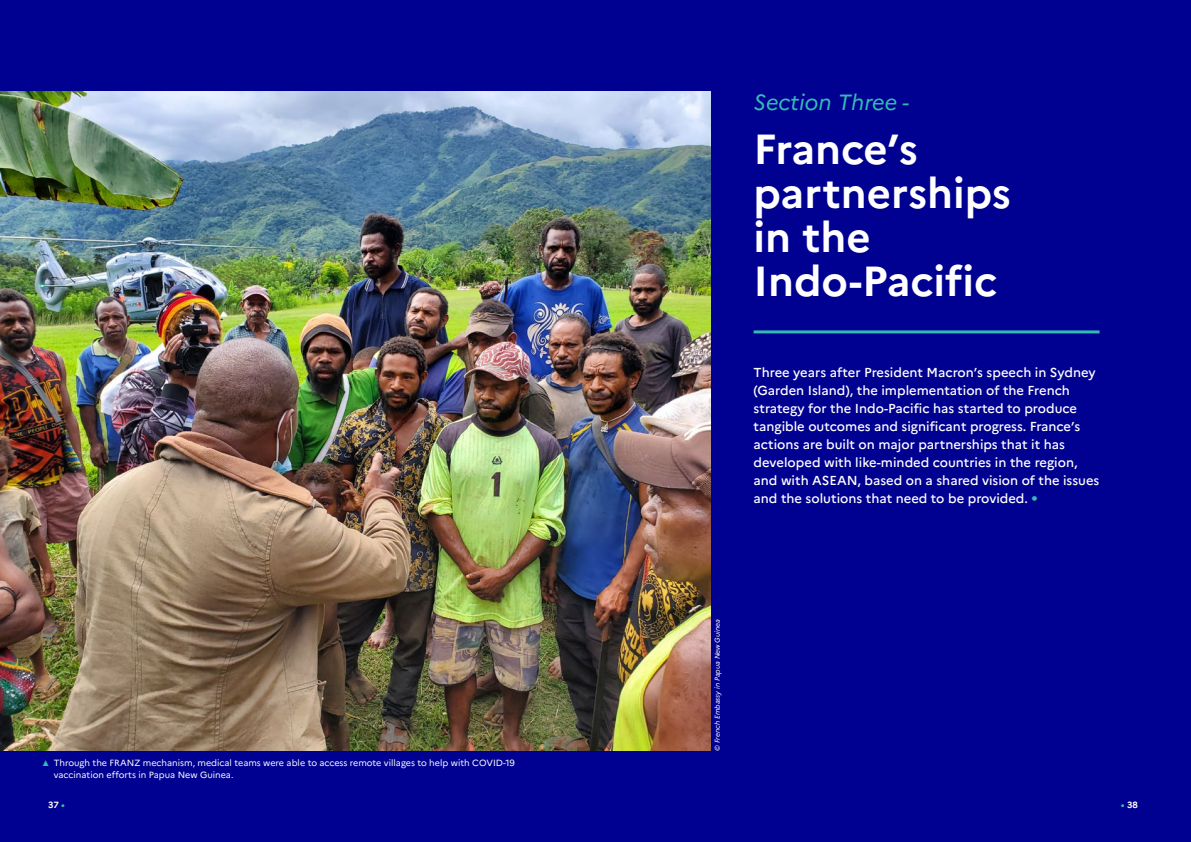
<style>
.page{position:relative;width:1191px;height:842px;background:#000091}
.page>*{position:absolute;margin:0;border:0;box-sizing:border-box;transform-origin:0 0}
.H2_pages_inter{font:700 42px/44px "Marianne";color:#fff}
.H2_pages_inter-2{font:italic 22px "Marianne";color:#34bab5}
.Intro_page_inter{font:500 13px/18px "Marianne";color:#fff}
.Légende_photo{font:9px/12.5px "Marianne";color:#fff}
.t1{font:700 9px "Marianne";color:#fff}
.Crédit_photo{font:italic 7px "Marianne";color:#fff}
.s1{font-family:"Spectral";font-weight:800;color:#34bab5}
.s2{font-weight:800;color:#34bab5}
.s3{color:#34bab5}
</style>
<div class="page">
<img style="left:0;top:92px;width:710px;height:658px">
<hr style="left:753px;top:330px;width:346px;height:3px;background:#34bab5">
<h2 class="H2_pages_inter-2" style="left:753px;top:89px;width:157px">Section Three -</h2>
<h2 class="H2_pages_inter" style="left:753px;top:127px;width:259px">France’s partnerships in the<br>Indo‑Pacific</h2>
<p class="Légende_photo" style="left:54px;top:756px;width:462px;text-indent:-11px"><span class="s1">▲</span> Through the FRANZ mechanism, medical teams were able to access remote villages to help with COVID-19 vaccination efforts in Papua New Guinea.</p>
<p class="Intro_page_inter" style="left:753px;top:363px;width:347px">Three years after President Macron’s speech in Sydney (Garden Island), the implementation of the French strategy for the Indo‑Pacific has started to produce tangible outcomes and significant progress. France’s actions are built on major partnerships that it has developed with like-minded countries in the region, and with ASEAN, based on a shared vision of the issues and the solutions that need to be provided. <span class="s2">•</span></p>
<p class="Crédit_photo" style="left:713px;top:750px;width:133px;rotate:-90deg">© French Embassy in Papua New Guinea</p>
<p class="t1" style="left:48px;top:799px;width:18px">37 <span class="s3">•</span></p>
<p class="t1" style="left:1121px;top:799px;width:19px"><span class="s3">•</span> 38</p>
</div>
